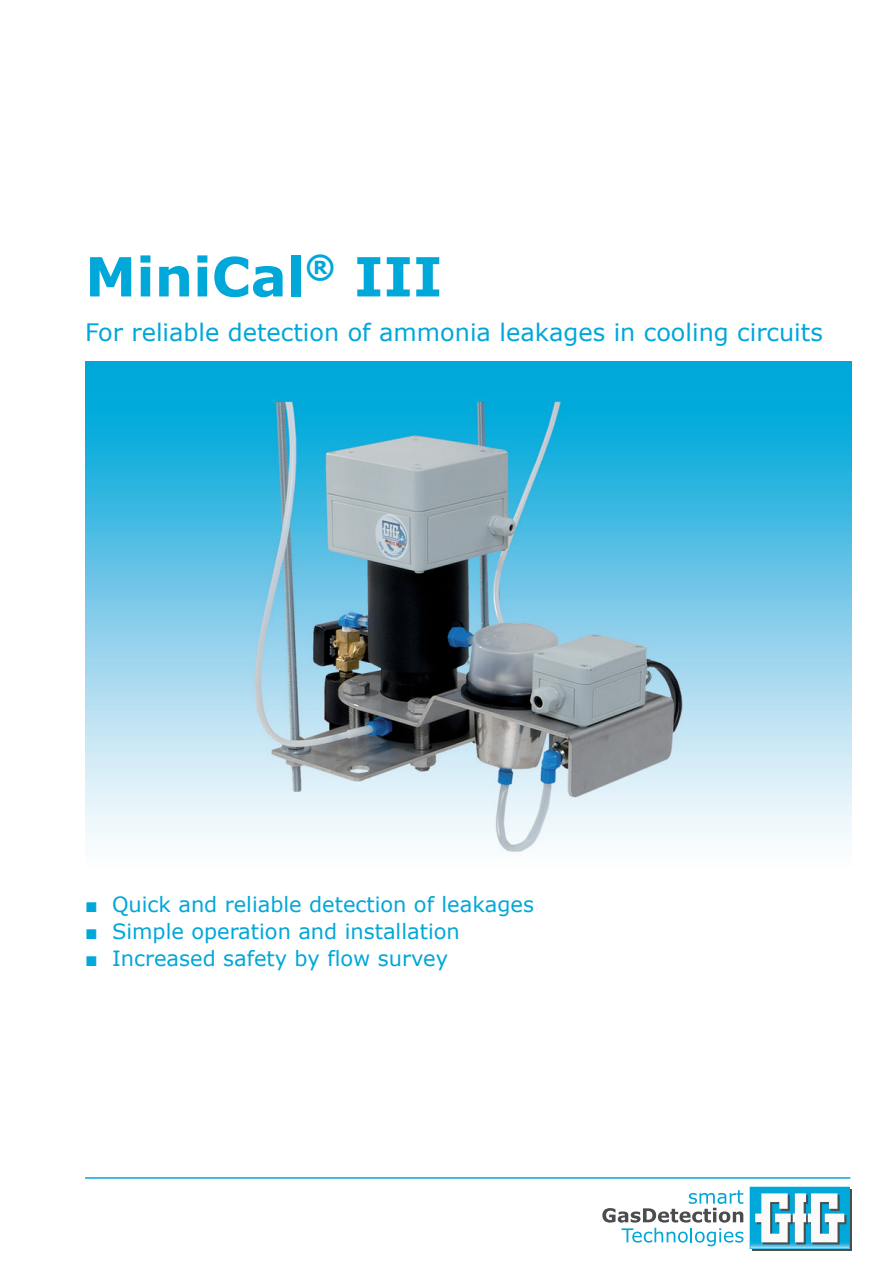
<style>
.page{position:relative;width:893px;height:1263px;background:#fff}
.page>*{position:absolute;margin:0;border:0;box-sizing:border-box;transform-origin:0 0}
.t1{font:700 54px "Verdana";color:#00a7d9}
.t2{font:24px "Verdana";color:#00a7d9}
.t3{font:21px "Verdana";color:#00a7d9}
.s1{font-family:"Arial"}
</style>
<div class="page">
<img style="left:85px;top:361px;width:766px;height:495px">
<hr style="left:85px;top:1177px;width:765px;height:2px;background:#00a7d9">
<svg style="left:602px;top:1190px;width:141px;height:32px"></svg>
<svg style="left:621px;top:1228px;width:122px;height:18px"></svg>
<div style="left:752px;top:1189px;width:99px;height:61px;background:#4b4c4d"></div>
<svg style="left:750px;top:1187px;width:100px;height:62px;background:#7bc2d8"></svg>
<h1 class="t1" style="left:85px;top:239px;width:359px">MiniCal<sup>®</sup> III</h1>
<p class="t2" style="left:85px;top:316px;width:739px">For reliable detection of ammonia leakages in cooling circuits</p>
<p class="t3" style="left:85px;top:889px;width:450px"><span class="s1">■</span> Quick and reliable detection of leakages</p>
<p class="t3" style="left:85px;top:916px;width:376px"><span class="s1">■</span> Simple operation and installation</p>
<p class="t3" style="left:85px;top:943px;width:365px"><span class="s1">■</span> Increased safety by flow survey</p>
</div>
